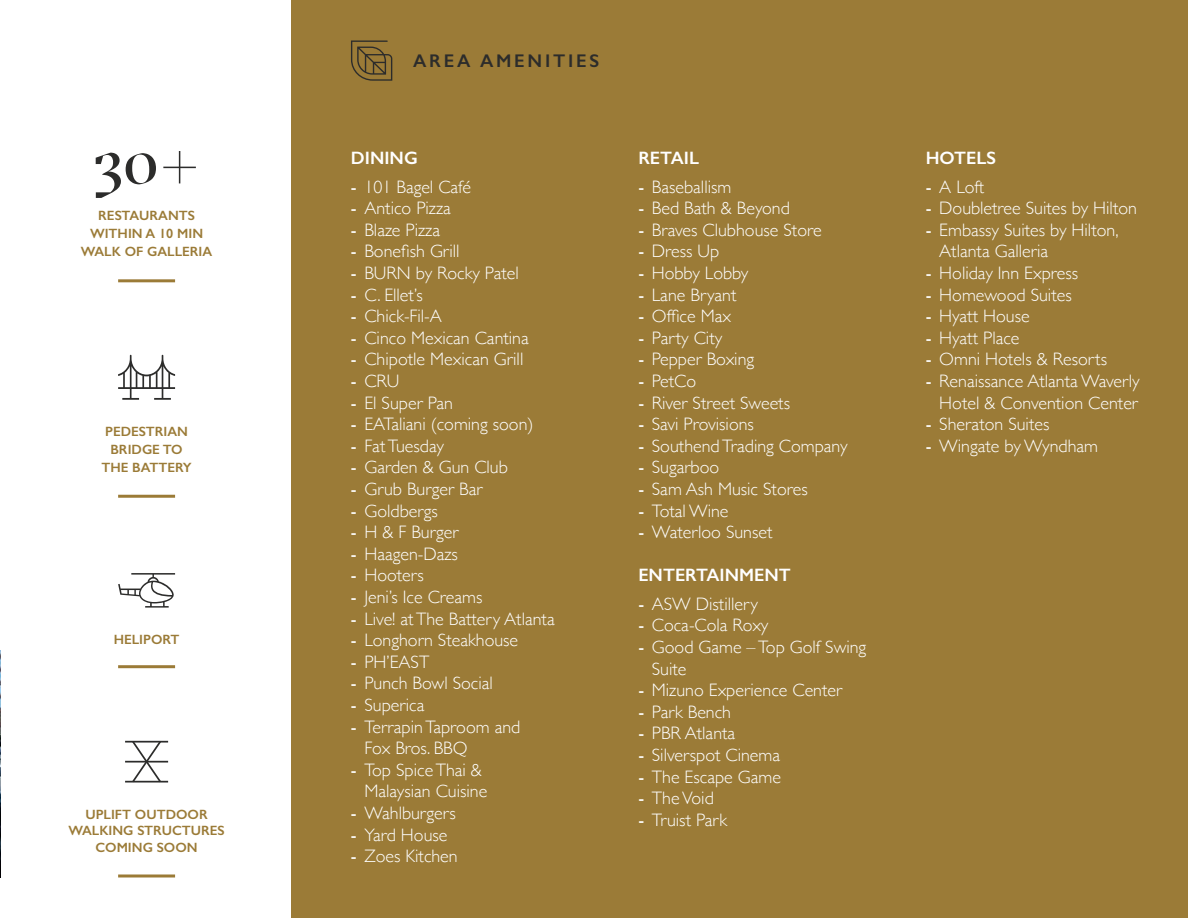
<style>
.page{position:relative;width:1188px;height:918px;background:#fff}
.page>*{position:absolute;margin:0;border:0;box-sizing:border-box;transform-origin:0 0}
.t1{font:63px "GT Sectra Display";color:#2c2c2b}
.t2{font:600 18.45px "Gill Sans";letter-spacing:.15em;color:#2c2c2b}
.t3{font:300 18px/21.6px "Gill Sans";color:#fff}
.t4{font:600 18px "Gill Sans";color:#fff}
.t5{font:600 13.5px/18px "Gill Sans";color:#9b7b37;text-align:center}
.s1{font-weight:400}
</style>
<div class="page">
<div style="left:292px;top:0;width:896px;height:918px;background:#9b7b37"></div>
<svg style="left:351px;top:41px;width:41px;height:40px"></svg>
<hr style="left:118px;top:279px;width:57px;height:3px;background:#9b7b37">
<hr style="left:118px;top:495px;width:57px;height:3px;background:#9b7b37">
<hr style="left:118px;top:665px;width:57px;height:3px;background:#9b7b37">
<svg style="left:118px;top:874px;width:57px;height:4px"></svg>
<img style="left:0;top:651px;width:1px;height:227px">
<svg style="left:118px;top:573px;width:57px;height:35px"></svg>
<svg style="left:118px;top:355px;width:57px;height:45px"></svg>
<hr style="left:125px;top:741px;width:43px;height:2px;background:#2c2c2b">
<hr style="left:125px;top:761px;width:43px;height:2px;background:#2c2c2b">
<hr style="left:125px;top:781px;width:43px;height:2px;background:#2c2c2b">
<svg style="left:130px;top:740px;width:33px;height:43px"></svg>
<h1 class="t1" style="left:94px;top:122px;width:107px">30+</h1>
<p class="t5" style="left:81px;top:206px;width:133px">RESTAURANTS<br>WITHIN A 10 MIN<br>WALK OF GALLERIA</p>
<p class="t5" style="left:101px;top:422px;width:92px">PEDESTRIAN<br>BRIDGE TO<br>THE BATTERY</p>
<p class="t5" style="left:114px;top:630px;width:67px">HELIPORT</p>
<p class="t5" style="left:69px;top:806px;width:158px;line-height:16.5px">UPLIFT OUTDOOR<br>WALKING STRUCTURES<br>COMING SOON</p>
<p class="t2" style="left:413px;top:50px;width:188px">AREA AMENITIES</p>
<p class="t4" style="left:351px;top:147px;width:68px">DINING</p>
<p class="t3" style="left:351px;top:175px;width:122px"><span class="s1">-</span> 101 Bagel Café</p>
<p class="t3" style="left:351px;top:197px;width:101px"><span class="s1">-</span> Antico Pizza</p>
<p class="t3" style="left:351px;top:218px;width:91px"><span class="s1">-</span> Blaze Pizza</p>
<p class="t3" style="left:351px;top:240px;width:110px"><span class="s1">-</span> Bonefish Grill</p>
<p class="t3" style="left:351px;top:261px;width:169px"><span class="s1">-</span> BURN by Rocky Patel</p>
<p class="t3" style="left:351px;top:283px;width:73px"><span class="s1">-</span> C. Ellet’s</p>
<p class="t3" style="left:351px;top:305px;width:93px"><span class="s1">-</span> Chick-Fil-A</p>
<p class="t3" style="left:351px;top:326px;width:179px"><span class="s1">-</span> Cinco Mexican Cantina</p>
<p class="t3" style="left:351px;top:348px;width:174px"><span class="s1">-</span> Chipotle Mexican Grill</p>
<p class="t3" style="left:351px;top:369px;width:50px"><span class="s1">-</span> CRU</p>
<p class="t3" style="left:351px;top:391px;width:104px"><span class="s1">-</span> El Super Pan</p>
<p class="t3" style="left:351px;top:413px;width:184px"><span class="s1">-</span> EATaliani (coming soon)</p>
<p class="t3" style="left:351px;top:434px;width:95px"><span class="s1">-</span> Fat Tuesday</p>
<p class="t3" style="left:351px;top:456px;width:158px"><span class="s1">-</span> Garden &amp; Gun Club</p>
<p class="t3" style="left:351px;top:477px;width:133px"><span class="s1">-</span> Grub Burger Bar</p>
<p class="t3" style="left:351px;top:499px;width:89px"><span class="s1">-</span> Goldbergs</p>
<p class="t3" style="left:351px;top:521px;width:109px"><span class="s1">-</span> H &amp; F Burger</p>
<p class="t3" style="left:351px;top:542px;width:109px"><span class="s1">-</span> Haagen-Dazs</p>
<p class="t3" style="left:351px;top:564px;width:75px"><span class="s1">-</span> Hooters</p>
<p class="t3" style="left:351px;top:585px;width:133px"><span class="s1">-</span> Jeni’s Ice Creams</p>
<p class="t3" style="left:351px;top:607px;width:205px"><span class="s1">-</span> Live! at The Battery Atlanta</p>
<p class="t3" style="left:351px;top:629px;width:169px"><span class="s1">-</span> Longhorn Steakhouse</p>
<p class="t3" style="left:351px;top:650px;width:80px"><span class="s1">-</span> PH’EAST</p>
<p class="t3" style="left:351px;top:672px;width:143px"><span class="s1">-</span> Punch Bowl Social</p>
<p class="t3" style="left:351px;top:693px;width:75px"><span class="s1">-</span> Superica</p>
<p class="t3" style="left:364px;top:715px;width:157px;text-indent:-14px"><span class="s1">-</span> Terrapin Taproom and<br>Fox Bros. BBQ</p>
<p class="t3" style="left:351px;top:758px;width:138px;text-align:right"><span class="s1">-</span> Top Spice Thai &amp;<br>Malaysian Cuisine</p>
<p class="t3" style="left:351px;top:801px;width:106px"><span class="s1">-</span> Wahlburgers</p>
<p class="t3" style="left:351px;top:823px;width:98px"><span class="s1">-</span> Yard House</p>
<p class="t3" style="left:351px;top:845px;width:108px"><span class="s1">-</span> Zoes Kitchen</p>
<p class="t4" style="left:638px;top:147px;width:62px">RETAIL</p>
<p class="t3" style="left:638px;top:175px;width:95px"><span class="s1">-</span> Baseballism</p>
<p class="t3" style="left:638px;top:197px;width:153px"><span class="s1">-</span> Bed Bath &amp; Beyond</p>
<p class="t3" style="left:638px;top:218px;width:185px"><span class="s1">-</span> Braves Clubhouse Store</p>
<p class="t3" style="left:638px;top:240px;width:82px"><span class="s1">-</span> Dress Up</p>
<p class="t3" style="left:638px;top:261px;width:112px"><span class="s1">-</span> Hobby Lobby</p>
<p class="t3" style="left:638px;top:283px;width:100px"><span class="s1">-</span> Lane Bryant</p>
<p class="t3" style="left:638px;top:305px;width:94px"><span class="s1">-</span> Office Max</p>
<p class="t3" style="left:638px;top:326px;width:85px"><span class="s1">-</span> Party City</p>
<p class="t3" style="left:638px;top:348px;width:117px"><span class="s1">-</span> Pepper Boxing</p>
<p class="t3" style="left:638px;top:369px;width:59px"><span class="s1">-</span> PetCo</p>
<p class="t3" style="left:638px;top:391px;width:153px"><span class="s1">-</span> River Street Sweets</p>
<p class="t3" style="left:638px;top:413px;width:117px"><span class="s1">-</span> Savi Provisions</p>
<p class="t3" style="left:638px;top:434px;width:211px"><span class="s1">-</span> Southend Trading Company</p>
<p class="t3" style="left:638px;top:456px;width:82px"><span class="s1">-</span> Sugarboo</p>
<p class="t3" style="left:638px;top:477px;width:171px"><span class="s1">-</span> Sam Ash Music Stores</p>
<p class="t3" style="left:638px;top:499px;width:92px"><span class="s1">-</span> Total Wine</p>
<p class="t3" style="left:638px;top:521px;width:136px"><span class="s1">-</span> Waterloo Sunset</p>
<p class="t4" style="left:638px;top:564px;width:154px">ENTERTAINMENT</p>
<p class="t3" style="left:638px;top:592px;width:121px"><span class="s1">-</span> ASW Distillery</p>
<p class="t3" style="left:638px;top:614px;width:132px"><span class="s1">-</span> Coca-Cola Roxy</p>
<p class="t3" style="left:652px;top:635px;width:216px;text-indent:-14px"><span class="s1">-</span> Good Game – Top Golf Swing<br>Suite</p>
<p class="t3" style="left:638px;top:679px;width:205px"><span class="s1">-</span> Mizuno Experience Center</p>
<p class="t3" style="left:638px;top:700px;width:94px"><span class="s1">-</span> Park Bench</p>
<p class="t3" style="left:638px;top:722px;width:98px"><span class="s1">-</span> PBR Atlanta</p>
<p class="t3" style="left:638px;top:743px;width:143px"><span class="s1">-</span> Silverspot Cinema</p>
<p class="t3" style="left:638px;top:765px;width:144px"><span class="s1">-</span> The Escape Game</p>
<p class="t3" style="left:638px;top:787px;width:77px"><span class="s1">-</span> The Void</p>
<p class="t3" style="left:638px;top:808px;width:90px"><span class="s1">-</span> Truist Park</p>
<p class="t4" style="left:926px;top:147px;width:72px">HOTELS</p>
<p class="t3" style="left:926px;top:175px;width:60px"><span class="s1">-</span> A Loft</p>
<p class="t3" style="left:926px;top:197px;width:213px"><span class="s1">-</span> Doubletree Suites by Hilton</p>
<p class="t3" style="left:939px;top:218px;width:181px;text-indent:-14px"><span class="s1">-</span> Embassy Suites by Hilton,<br>Atlanta Galleria</p>
<p class="t3" style="left:926px;top:261px;width:154px"><span class="s1">-</span> Holiday Inn Express</p>
<p class="t3" style="left:926px;top:283px;width:147px"><span class="s1">-</span> Homewood Suites</p>
<p class="t3" style="left:926px;top:305px;width:105px"><span class="s1">-</span> Hyatt House</p>
<p class="t3" style="left:926px;top:326px;width:95px"><span class="s1">-</span> Hyatt Place</p>
<p class="t3" style="left:926px;top:348px;width:183px"><span class="s1">-</span> Omni Hotels &amp; Resorts</p>
<p class="t3" style="left:926px;top:369px;width:215px;text-align:right"><span class="s1">-</span> Renaissance Atlanta Waverly<br>Hotel &amp; Convention Center</p>
<p class="t3" style="left:926px;top:413px;width:125px"><span class="s1">-</span> Sheraton Suites</p>
<p class="t3" style="left:926px;top:434px;width:174px"><span class="s1">-</span> Wingate by Wyndham</p>
</div>
